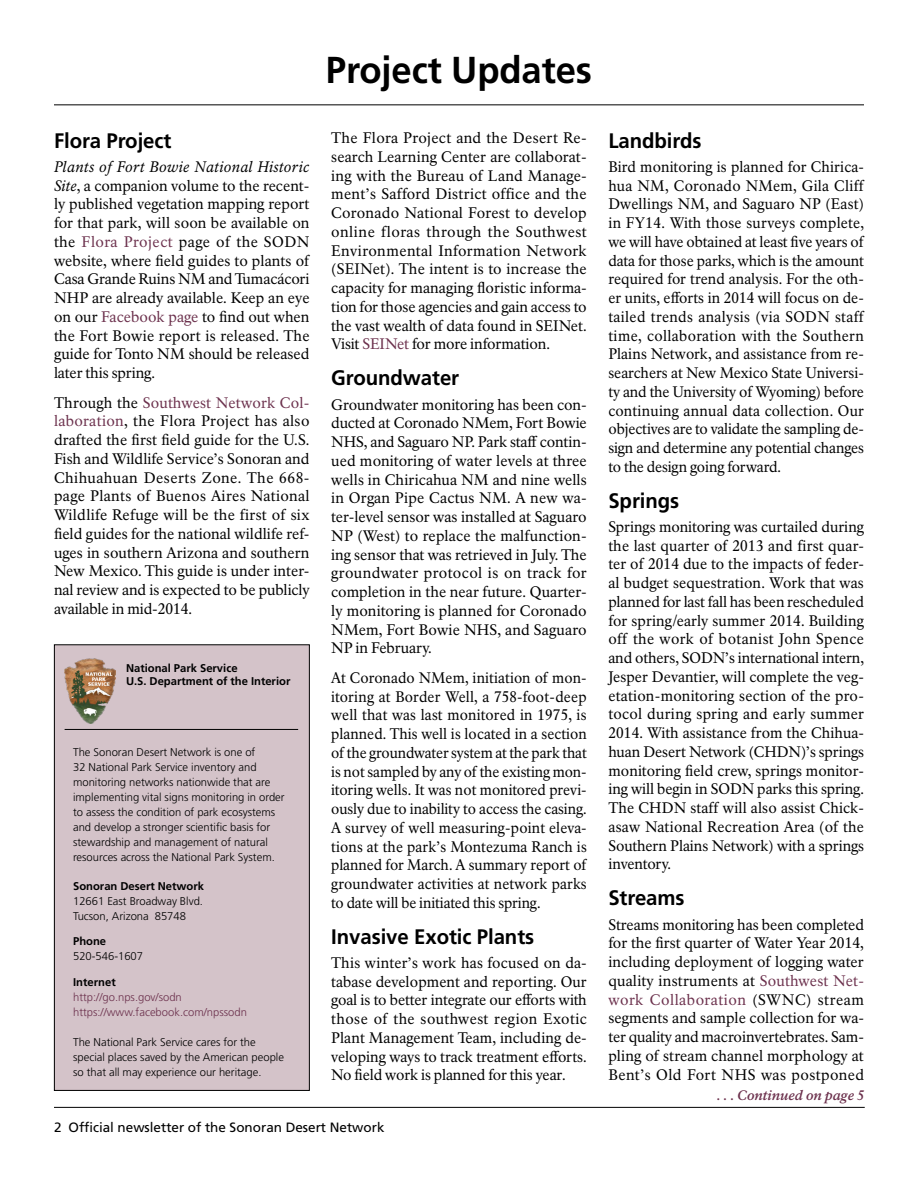
<style>
.page{position:relative;width:918px;height:1188px;background:#fff}
.page>*{position:absolute;margin:0;border:0;box-sizing:border-box;transform-origin:0 0}
.headline{font:700 37.5px "Frutiger LT Std";letter-spacing:-.005em;color:#000}
.headline_sub{font:700 21px "Frutiger LT Std";letter-spacing:-.005em;color:#000}
.Body{font:15px/18.8px "NPS Rawlinson OT";letter-spacing:-.005em;color:#000;text-align:justify}
.Body-2{font:15px/18.8px "NPS Rawlinson OT";letter-spacing:-.005em;color:#000;text-align:justify;scale:.96 1}
.Body-3{font:15px/18.8px "NPS Rawlinson OT";letter-spacing:-.005em;color:#000;text-align:justify;scale:.95 1}
.Body-4{font:15px/18.8px "NPS Rawlinson OT";letter-spacing:-.005em;color:#000;text-align:justify;scale:.94 1}
.t1{font:13.5px "Frutiger LT Std";color:#000}
.continued_on_page{font:italic 700 13.5px "NPS Rawlinson OT";letter-spacing:-.005em;color:#6c314d}
.Box-text__left_and_r{font:300 11.25px/15px "Frutiger LT Std";color:#000}
.Box-text-bold__left{font:700 11.25px "Frutiger LT Std";color:#000}
.Box-text__left_and_r-2{font:300 11.25px/15px "Frutiger LT Std";color:#6c314d}
.Box-text__left_and_r-3{font:700 11.25px "Frutiger LT Std";color:#000}
.s1{font-style:italic}
.s2{color:#6c314d}
</style>
<div class="page">
<hr style="left:54px;top:1107px;width:811px;height:1px;background:#000">
<hr style="left:54px;top:104px;width:810px;height:1px;background:#000">
<div style="left:54px;top:645px;width:255px;height:445px;background:#d4c3c9"></div>
<div style="left:54px;top:644px;width:256px;height:447px;border:1px solid #000"></div>
<hr style="left:65px;top:729px;width:233px;height:1px;background:#000">
<img style="left:65px;top:658px;width:50px;height:66px">
<h3 class="headline_sub" style="left:54px;top:128px;width:119px">Flora Project</h3>
<p class="Body" style="left:54px;top:157px;width:257px"><span class="s1">Plants of Fort Bowie National Historic Site</span>, a companion volume to the recent&shy;ly published vegetation mapping report for that park, will soon be available on the <span class="s2">Flora Project</span> page of the SODN website, where field guides to plants of Casa Grande Ruins NM and Tumacácori NHP are already available. Keep an eye on our <span class="s2">Facebook page</span> to find out when the Fort Bowie report is released. The guide for Tonto NM should be released later this spring.</p>
<p class="Body" style="left:54px;top:393px;width:257px">Through the <span class="s2">Southwest Network Col&shy;laboration</span>, the Flora Project has also drafted the first field guide for the U.S.<br>Fish and Wildlife Service’s Sonoran and Chihuahuan Deserts Zone. The 668- page Plants of Buenos Aires National Wildlife Refuge will be the first of six field guides for the national wildlife ref&shy;uges in southern Arizona and southern New Mexico. This guide is under inter&shy;nal review and is expected to be publicly available in mid-2014.</p>
<p class="Box-text-bold__left" style="left:126px;top:661px;width:113px">National Park Service</p>
<p class="Box-text-bold__left" style="left:126px;top:675px;width:166px">U.S. Department of the Interior</p>
<p class="Box-text__left_and_r" style="left:73px;top:744px;width:213px">The Sonoran Desert Network is one of<br>32 National Park Service inventory and monitoring networks nationwide that are implementing vital signs monitoring in order to assess the condition of park ecosystems and develop a stronger scientific basis for stewardship and management of natural resources across the National Park System.</p>
<p class="Box-text-bold__left" style="left:73px;top:879px;width:132px">Sonoran Desert Network</p>
<p class="Box-text__left_and_r" style="left:73px;top:893px;width:131px">12661 East Broadway Blvd.</p>
<p class="Box-text__left_and_r" style="left:73px;top:908px;width:114px">Tucson, Arizona 85748</p>
<p class="Box-text-bold__left" style="left:73px;top:935px;width:35px">Phone</p>
<p class="Box-text__left_and_r" style="left:73px;top:949px;width:72px">520-546-1607</p>
<p class="Box-text__left_and_r-3" style="left:73px;top:976px;width:44px">Internet</p>
<p class="Box-text__left_and_r-2" style="left:73px;top:990px;width:175px">http://go.nps.gov/sodn https://www.facebook.com/npssodn</p>
<p class="Box-text__left_and_r" style="left:73px;top:1035px;width:184px">The National Park Service cares for the</p>
<p class="Box-text__left_and_r" style="left:73px;top:1050px;width:212px">special places saved by the American people</p>
<p class="Box-text__left_and_r" style="left:73px;top:1065px;width:190px">so that all may experience our heritage.</p>
<h2 class="headline" style="left:326px;top:48px;width:268px">Project Updates</h2>
<p class="Body" style="left:331px;top:129px;width:257px">The Flora Project and the Desert Re&shy;search Learning Center are collaborat&shy;ing with the Bureau of Land Manage&shy;ment’s Safford District office and the Coronado National Forest to develop online floras through the Southwest Environmental Information Network (SEINet). The intent is to increase the capacity for managing floristic informa&shy;tion for those agencies and gain access to the vast wealth of data found in SEINet.<br>Visit <span class="s2">SEINet</span> for more information.</p>
<h3 class="headline_sub" style="left:331px;top:366px;width:130px">Groundwater</h3>
<p class="Body" style="left:331px;top:395px;width:257px">Groundwater monitoring has been con&shy;ducted at Coronado NMem, Fort Bowie NHS, and Saguaro NP. Park staff contin&shy;ued monitoring of water levels at three wells in Chiricahua NM and nine wells in Organ Pipe Cactus NM. A new wa&shy;ter-level sensor was installed at Saguaro NP (West) to replace the malfunction&shy;ing sensor that was retrieved in July. The groundwater protocol is on track for completion in the near future. Quarter&shy;ly monitoring is planned for Coronado NMem, Fort Bowie NHS, and Saguaro NP in February.</p>
<p class="Body-4" style="left:331px;top:668px;width:273px">At Coronado NMem, initiation of mon&shy;itoring at Border Well, a 758-foot-deep well that was last monitored in 1975, is planned. This well is located in a section of the groundwater system at the park that is not sampled by any of the existing mon&shy;itoring wells. It was not monitored previ&shy;ously due to inability to access the casing.<br>A survey of well measuring-point eleva&shy;tions at the park’s Montezuma Ranch is planned for March. A summary report of groundwater activities at network parks to date will be initiated this spring.</p>
<h3 class="headline_sub" style="left:331px;top:924px;width:205px">Invasive Exotic Plants</h3>
<p class="Body-2" style="left:331px;top:954px;width:268px">This winter’s work has focused on da&shy;tabase development and reporting. Our goal is to better integrate our efforts with those of the southwest region Exotic Plant Management Team, including de&shy;veloping ways to track treatment efforts.<br>No field work is planned for this year.</p>
<p class="t1" style="left:54px;top:1120px;width:332px">2 Official newsletter of the Sonoran Desert Network</p>
<h3 class="headline_sub" style="left:608px;top:128px;width:95px">Landbirds</h3>
<p class="Body-3" style="left:608px;top:157px;width:271px">Bird monitoring is planned for Chirica&shy;hua NM, Coronado NMem, Gila Cliff Dwellings NM, and Saguaro NP (East) in FY14. With those surveys complete, we will have obtained at least five years of data for those parks, which is the amount required for trend analysis. For the oth&shy;er units, efforts in 2014 will focus on de&shy;tailed trends analysis (via SODN staff time, collaboration with the Southern Plains Network, and assistance from re&shy;searchers at New Mexico State Universi&shy;ty and the University of Wyoming) before continuing annual data collection. Our objectives are to validate the sampling de&shy;sign and determine any potential changes to the design going forward.</p>
<h3 class="headline_sub" style="left:608px;top:488px;width:72px">Springs</h3>
<p class="Body-2" style="left:608px;top:517px;width:268px">Springs monitoring was curtailed during the last quarter of 2013 and first quar&shy;ter of 2014 due to the impacts of feder&shy;al budget sequestration. Work that was planned for last fall has been rescheduled for spring/early summer 2014. Building off the work of botanist John Spence and others, SODN’s international intern, Jesper Devantier, will complete the veg&shy;etation-monitoring section of the pro&shy;tocol during spring and early summer 2014. With assistance from the Chihua&shy;huan Desert Network (CHDN)’s springs monitoring field crew, springs monitor&shy;ing will begin in SODN parks this spring.<br>The CHDN staff will also assist Chick&shy;asaw National Recreation Area (of the Southern Plains Network) with a springs inventory.</p>
<h3 class="headline_sub" style="left:608px;top:886px;width:78px">Streams</h3>
<p class="Body" style="left:608px;top:915px;width:257px">Streams monitoring has been completed for the first quarter of Water Year 2014, including deployment of logging water quality instruments at <span class="s2">Southwest Net&shy;work Collaboration</span> (SWNC) stream segments and sample collection for wa&shy;ter quality and macroinvertebrates. Sam&shy;pling of stream channel morphology at Bent’s Old Fort NHS was postponed</p>
<p class="continued_on_page" style="left:717px;top:1088px;width:149px">. . . Continued on page 5</p>
</div>
